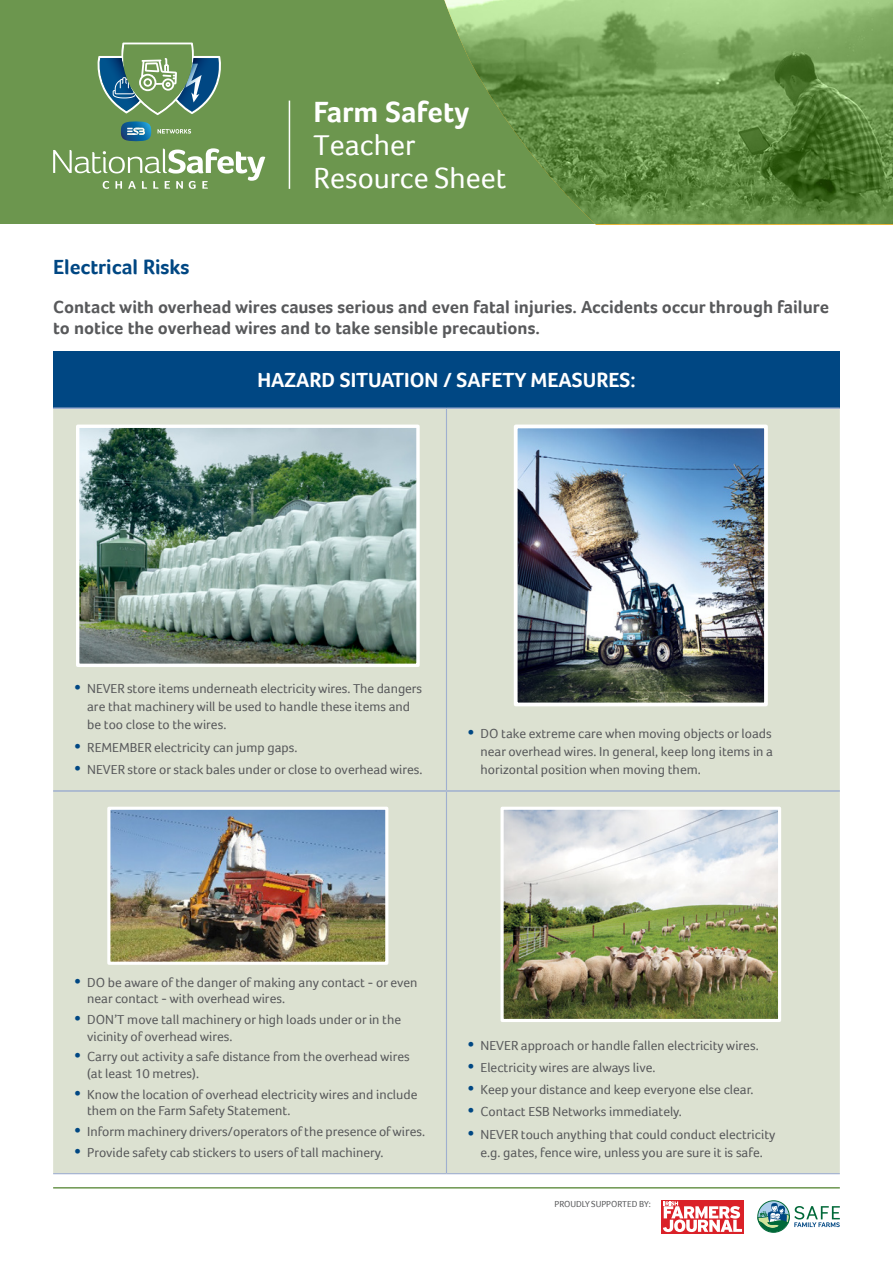
<style>
.page{position:relative;width:893px;height:1263px;background:#fff}
.page>*{position:absolute;margin:0;border:0;box-sizing:border-box;transform-origin:0 0}
.t1{font:30px/33px "Foco";color:#fff}
.t2{font:700 30px "Foco";color:#fff}
.t3{font:700 21px "Foco";color:#fff}
.t4{font:700 21px "Foco";color:#004783}
.t5{font:700 18px/21.6px "Foco";color:#58595b}
.t6{font:13.5px/18px "Foco";color:#58595b}
.t7{font:9px "Foco";color:#58595b}
.s1{font-weight:900;font-size:16.5px;color:#004783}
</style>
<div class="page">
<div style="left:0;top:0;width:893px;height:224px;background:#6c964e"></div>
<img style="left:444px;top:0;width:449px;height:224px">
<hr style="left:53px;top:1187px;width:787px;height:1px;background:#6c964e">
<div style="left:661px;top:1200px;width:83px;height:33px;background:#da2128"></div>
<svg style="left:663px;top:1201px;width:79px;height:31px"></svg>
<svg style="left:757px;top:1200px;width:83px;height:33px"></svg>
<svg style="left:53px;top:148px;width:212px;height:41px"></svg>
<svg style="left:121px;top:121px;width:30px;height:20px"></svg>
<svg style="left:158px;top:129px;width:33px;height:5px"></svg>
<svg style="left:97px;top:43px;width:124px;height:72px"></svg>
<div style="left:53px;top:351px;width:787px;height:57px;background:#004783"></div>
<div style="left:53px;top:409px;width:787px;height:764px;background:#dce1d1"></div>
<hr style="left:446px;top:409px;width:1px;height:381px;background:#9fafcf">
<hr style="left:446px;top:792px;width:1px;height:381px;background:#9fafcf">
<hr style="left:53px;top:1173px;width:393px;height:1px;background:#9fafcf">
<hr style="left:446px;top:1173px;width:394px;height:1px;background:#9fafcf">
<hr style="left:53px;top:407px;width:393px;height:2px;background:#9fafcf">
<hr style="left:446px;top:407px;width:394px;height:2px;background:#9fafcf">
<hr style="left:53px;top:790px;width:393px;height:2px;background:#9fafcf">
<hr style="left:446px;top:790px;width:394px;height:2px;background:#9fafcf">
<img style="left:80px;top:429px;width:336px;height:234px">
<div style="left:76px;top:425px;width:344px;height:242px;border:3px solid #fff"></div>
<img style="left:519px;top:430px;width:244px;height:271px">
<div style="left:514px;top:425px;width:254px;height:281px;border:4px solid #fff"></div>
<hr style="left:289px;top:101px;width:1px;height:88px;background:#fff">
<img style="left:111px;top:811px;width:273px;height:150px">
<div style="left:107px;top:807px;width:281px;height:158px;border:3px solid #fff"></div>
<img style="left:504px;top:811px;width:273px;height:207px">
<div style="left:500px;top:807px;width:281px;height:215px;border:3px solid #fff"></div>
<h1 class="t2" style="left:314px;top:94px;width:157px">Farm Safety</h1>
<h1 class="t1" style="left:314px;top:128px;width:194px">Teacher<br>Resource Sheet</h1>
<h2 class="t4" style="left:53px;top:254px;width:138px">Electrical Risks</h2>
<h3 class="t5" style="left:53px;top:295px;width:777px">Contact with overhead wires causes serious and even fatal injuries. Accidents occur through failure to notice the overhead wires and to take sensible precautions.</h3>
<h2 class="t3" style="left:257px;top:367px;width:380px">HAZARD SITUATION / SAFETY MEASURES:</h2>
<p class="t6" style="left:87px;top:680px;width:336px;text-indent:-13px"><span class="s1">•</span> NEVER store items underneath electricity wires. The dangers are that machinery will be used to handle these items and be too close to the wires.</p>
<p class="t6" style="left:74px;top:738px;width:225px"><span class="s1">•</span> REMEMBER electricity can jump gaps.</p>
<p class="t6" style="left:74px;top:760px;width:350px"><span class="s1">•</span> NEVER store or stack bales under or close to overhead wires.</p>
<p class="t6" style="left:480px;top:724px;width:294px;text-align:justify;text-indent:-13px"><span class="s1">•</span> DO take extreme care when moving objects or loads near overhead wires. In general, keep long items in a horizontal position when moving them.</p>
<p class="t6" style="left:87px;top:974px;width:332px;line-height:16.5px;text-indent:-13px"><span class="s1">•</span> DO be aware of the danger of making any contact - or even near contact - with overhead wires.</p>
<p class="t6" style="left:87px;top:1011px;width:315px;line-height:16.5px;text-indent:-13px"><span class="s1">•</span> DON’T move tall machinery or high loads under or in the vicinity of overhead wires.</p>
<p class="t6" style="left:87px;top:1048px;width:324px;line-height:16.5px;text-indent:-13px"><span class="s1">•</span> Carry out activity a safe distance from the overhead wires (at least 10 metres).</p>
<p class="t6" style="left:87px;top:1086px;width:332px;line-height:16.5px;text-indent:-13px"><span class="s1">•</span> Know the location of overhead electricity wires and include them on the Farm Safety Statement.</p>
<p class="t6" style="left:74px;top:1122px;width:352px"><span class="s1">•</span> Inform machinery drivers/operators of the presence of wires.</p>
<p class="t6" style="left:74px;top:1143px;width:311px"><span class="s1">•</span> Provide safety cab stickers to users of tall machinery.</p>
<p class="t6" style="left:468px;top:1036px;width:292px"><span class="s1">•</span> NEVER approach or handle fallen electricity wires.</p>
<p class="t6" style="left:468px;top:1058px;width:189px"><span class="s1">•</span> Electricity wires are always live.</p>
<p class="t6" style="left:468px;top:1080px;width:287px"><span class="s1">•</span> Keep your distance and keep everyone else clear.</p>
<p class="t6" style="left:468px;top:1103px;width:216px"><span class="s1">•</span> Contact ESB Networks immediately.</p>
<p class="t6" style="left:468px;top:1125px;width:309px;text-align:center"><span class="s1">•</span> NEVER touch anything that could conduct electricity e.g. gates, fence wire, unless you are sure it is safe.</p>
<p class="t7" style="left:554px;top:1198px;width:98px">PROUDLY SUPPORTED BY:</p>
</div>
